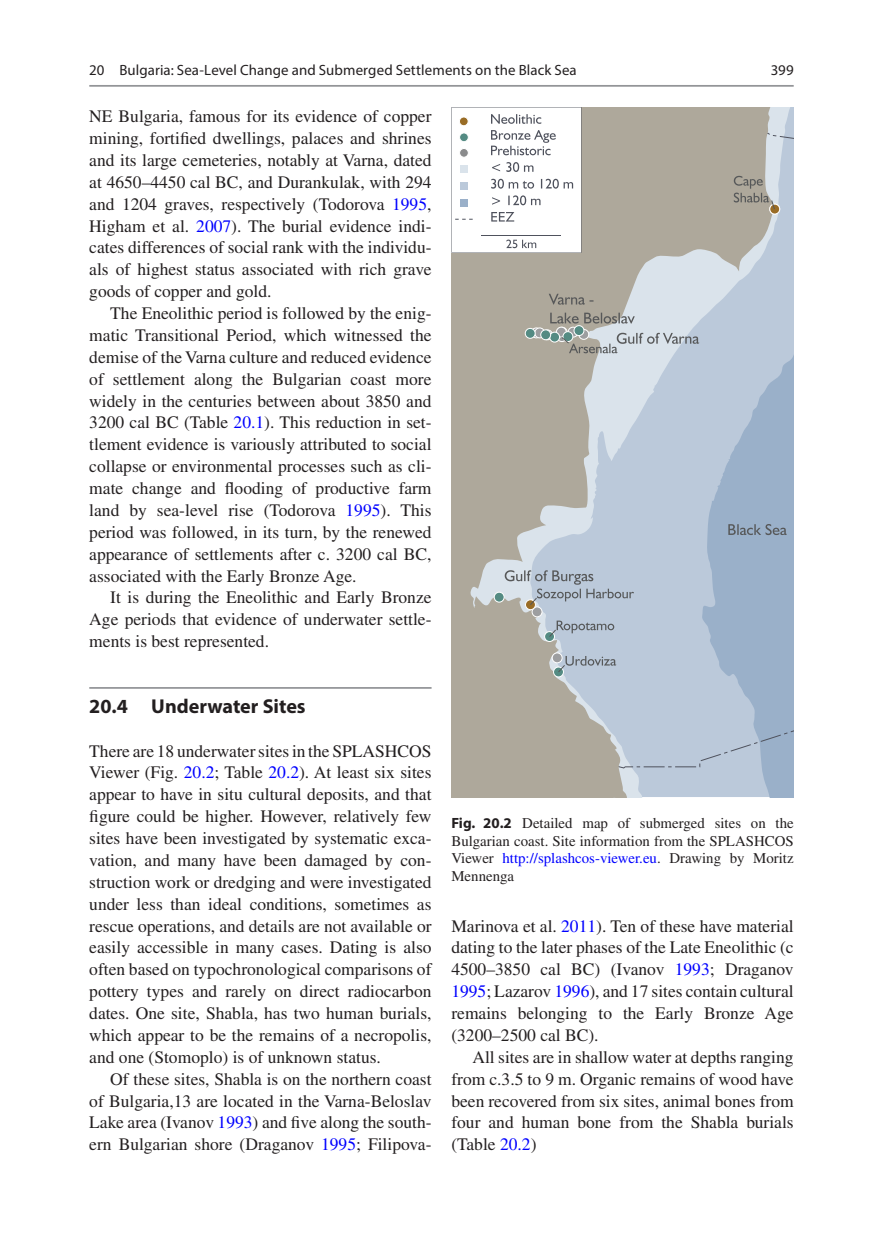
<style>
.page{position:relative;width:883px;height:1260px;background:#fff}
.page>*{position:absolute;margin:0;border:0;box-sizing:border-box;transform-origin:0 0}
.t1{font:700 20.12px "Nfjmxd Myriad Pro";color:#231f20}
.t2{font:17.5px/21.9px "Prqnrv Times LT Std";color:#231f20;text-align:justify}
.t3{font:14.88px/17.5px "Prqnrv Times LT Std";color:#231f20;text-align:justify}
.t4{font:14.88px "Wkjgbd Myriad Pro";letter-spacing:.005em;color:#231f20}
.t5{font:14.88px "Jtvfrl Myriad Pro";color:#231f20}
.s1{color:#00f}
.s2{font-family:"Nfjmxd Myriad Pro";font-weight:700}
</style>
<div class="page">
<hr style="left:89px;top:687px;width:343px;height:2px;background:#939598">
<svg style="left:451px;top:107px;width:341px;height:690px;background:#b3b8bc"></svg>
<div style="left:531px;top:328px;width:10px;height:10px;background:#eceeee;border-radius:50%"></div>
<div style="left:531px;top:328px;width:10px;height:10px;border:1px solid #fff;border-radius:50%"></div>
<div style="left:532px;top:607px;width:10px;height:10px;background:#9d9ea0;border-radius:50%"></div>
<div style="left:532px;top:607px;width:10px;height:10px;border:1px solid #fff;border-radius:50%"></div>
<div style="left:552px;top:653px;width:10px;height:10px;background:#9d9ea0;border-radius:50%"></div>
<div style="left:552px;top:653px;width:10px;height:10px;border:1px solid #fff;border-radius:50%"></div>
<svg style="left:535px;top:328px;width:10px;height:10px"></svg>
<div style="left:534px;top:328px;width:11px;height:10px;border:1px solid #fff;border-radius:50%"></div>
<div style="left:525px;top:328px;width:10px;height:10px;background:#548b83;border-radius:50%"></div>
<div style="left:525px;top:328px;width:10px;height:11px;border:1px solid #fff;border-radius:50%"></div>
<div style="left:545px;top:632px;width:10px;height:10px;background:#548b83;border-radius:50%"></div>
<div style="left:544px;top:631px;width:11px;height:11px;border:1px solid #fff;border-radius:50%"></div>
<div style="left:494px;top:592px;width:10px;height:10px;background:#548b83;border-radius:50%"></div>
<div style="left:494px;top:592px;width:10px;height:10px;border:1px solid #fff;border-radius:50%"></div>
<div style="left:554px;top:667px;width:9px;height:10px;background:#548b83;border-radius:50%"></div>
<div style="left:553px;top:667px;width:11px;height:10px;border:1px solid #fff;border-radius:50%"></div>
<div style="left:770px;top:204px;width:10px;height:10px;background:#996c26;border-radius:50%"></div>
<div style="left:770px;top:204px;width:10px;height:10px;border:1px solid #fff;border-radius:50%"></div>
<svg style="left:734px;top:176px;width:41px;height:34px"></svg>
<svg style="left:728px;top:524px;width:59px;height:11px"></svg>
<svg style="left:549px;top:294px;width:45px;height:11px"></svg>
<svg style="left:505px;top:570px;width:129px;height:40px;background:#b3bdc9"></svg>
<svg style="left:541px;top:313px;width:158px;height:40px;background:#b8bec0"></svg>
<svg style="left:558px;top:656px;width:58px;height:17px"></svg>
<svg style="left:549px;top:621px;width:65px;height:16px"></svg>
<svg style="left:451px;top:107px;width:131px;height:146px"></svg>
<div style="left:460px;top:148px;width:8px;height:9px;background:#8a8b8c;border-radius:50%"></div>
<div style="left:459px;top:148px;width:10px;height:9px;border:1px solid #fff;border-radius:50%"></div>
<hr style="left:89px;top:85px;width:705px;height:2px;background:#939598">
<p class="t4" style="left:89px;top:61px;width:489px">20 Bulgaria: Sea-Level Change and Submerged Settlements on the Black Sea</p>
<p class="t2" style="left:89px;top:105px;width:344px">NE Bulgaria, famous for its evidence of copper mining, fortified dwellings, palaces and shrines and its large cemeteries, notably at Varna, dated at 4650–4450 cal BC, and Durankulak, with 294 and 1204 graves, respectively (Todorova <span class="s1">1995</span>, Higham et al. <span class="s1">2007</span>). The burial evidence indi&shy;cates differences of social rank with the individu&shy;als of highest status associated with rich grave goods of copper and gold.</p>
<p class="t2" style="left:89px;top:302px;width:344px;text-indent:21px">The Eneolithic period is followed by the enig&shy;matic Transitional Period, which witnessed the demise of the Varna culture and reduced evidence of settlement along the Bulgarian coast more widely in the centuries between about 3850 and 3200 cal BC (Table <span class="s1">20.1</span>). This reduction in set&shy;tlement evidence is variously attributed to social collapse or environmental processes such as cli&shy;mate change and flooding of productive farm land by sea-level rise (Todorova <span class="s1">1995</span>). This period was followed, in its turn, by the renewed appearance of settlements after c. 3200 cal BC, associated with the Early Bronze Age.</p>
<p class="t2" style="left:89px;top:587px;width:344px;text-indent:21px">It is during the Eneolithic and Early Bronze Age periods that evidence of underwater settle&shy;ments is best represented.</p>
<p class="t5" style="left:771px;top:61px;width:24px">399</p>
<p class="t1" style="left:89px;top:693px;width:218px">20.4 Underwater Sites</p>
<p class="t2" style="left:89px;top:740px;width:344px">There are 18 underwater sites in the SPLASHCOS Viewer (Fig. <span class="s1">20.2</span>; Table <span class="s1">20.2</span>). At least six sites appear to have in situ cultural deposits, and that figure could be higher. However, relatively few sites have been investigated by systematic exca&shy;vation, and many have been damaged by con&shy;struction work or dredging and were investigated under less than ideal conditions, sometimes as rescue operations, and details are not available or easily accessible in many cases. Dating is also often based on typochronological comparisons of pottery types and rarely on direct radiocarbon dates. One site, Shabla, has two human burials, which appear to be the remains of a necropolis, and one (Stomoplo) is of unknown status.</p>
<p class="t2" style="left:89px;top:1068px;width:344px;text-indent:21px">Of these sites, Shabla is on the northern coast of Bulgaria,13 are located in the Varna-Beloslav Lake area (Ivanov <span class="s1">1993</span>) and five along the south&shy;ern Bulgarian shore (Draganov <span class="s1">1995</span>; Filipova-</p>
<p class="t3" style="left:451px;top:815px;width:344px"><span class="s2">Fig. 20.2</span> Detailed map of submerged sites on the Bulgarian coast. Site information from the SPLASHCOS Viewer <span class="s1">http://splashcos-viewer.eu</span>. Drawing by Moritz Mennenga</p>
<p class="t2" style="left:451px;top:915px;width:344px">Marinova et al. <span class="s1">2011</span>). Ten of these have material dating to the later phases of the Late Eneolithic (c 4500–3850 cal BC) (Ivanov <span class="s1">1993</span>; Draganov <span class="s1">1995</span>; Lazarov <span class="s1">1996</span>), and 17 sites contain cultural remains belonging to the Early Bronze Age (3200–2500 cal BC).</p>
<p class="t2" style="left:451px;top:1046px;width:344px;text-indent:21px">All sites are in shallow water at depths ranging from c.3.5 to 9 m. Organic remains of wood have been recovered from six sites, animal bones from four and human bone from the Shabla burials (Table <span class="s1">20.2</span>)</p>
</div>
